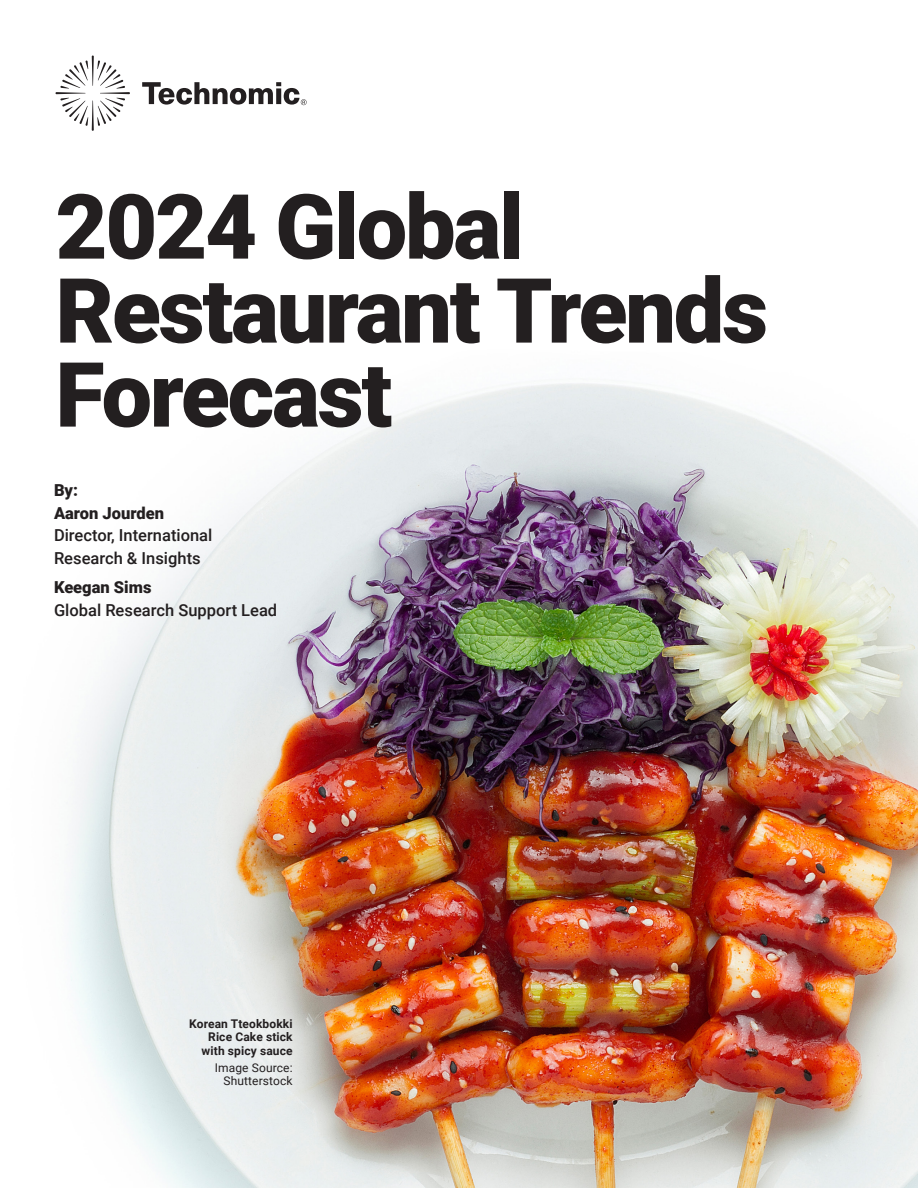
<style>
.page{position:relative;width:918px;height:1188px;background:#fff}
.page>*{position:absolute;margin:0;border:0;box-sizing:border-box;transform-origin:0 0}
.t1{font:900 90px/84px "Roboto";letter-spacing:-.025em;color:#231f20}
.t2{font:500 16.5px/22.5px "Roboto";color:#231f20}
.t3{font:900 16.5px "Roboto";color:#231f20}
.t4{font:700 12px/13.5px "Roboto";letter-spacing:.01em;color:#231f20;text-align:right}
.t5{font:12px/13.5px "Roboto";letter-spacing:.01em;color:#231f20;text-align:right}
</style>
<div class="page">
<img style="left:67px;top:383px;width:851px;height:805px">
<svg style="left:142px;top:82px;width:165px;height:23px"></svg>
<svg style="left:55px;top:56px;width:75px;height:75px"></svg>
<p class="t1" style="left:56px;top:181px;width:714px">2024 Global<br>Restaurant Trends<br>Forecast</p>
<p class="t3" style="left:54px;top:479px;width:26px">By:</p>
<p class="t3" style="left:54px;top:501px;width:112px">Aaron Jourden</p>
<p class="t2" style="left:54px;top:524px;width:160px">Director, International<br>Research &amp; Insights</p>
<p class="t3" style="left:54px;top:576px;width:99px">Keegan Sims</p>
<p class="t2" style="left:54px;top:598px;width:225px">Global Research Support Lead</p>
<p class="t4" style="left:189px;top:1016px;width:105px">Korean Tteokbokki<br>Rice Cake stick with spicy sauce</p>
<p class="t5" style="left:215px;top:1060px;width:79px">Image Source:<br>Shutterstock</p>
</div>
